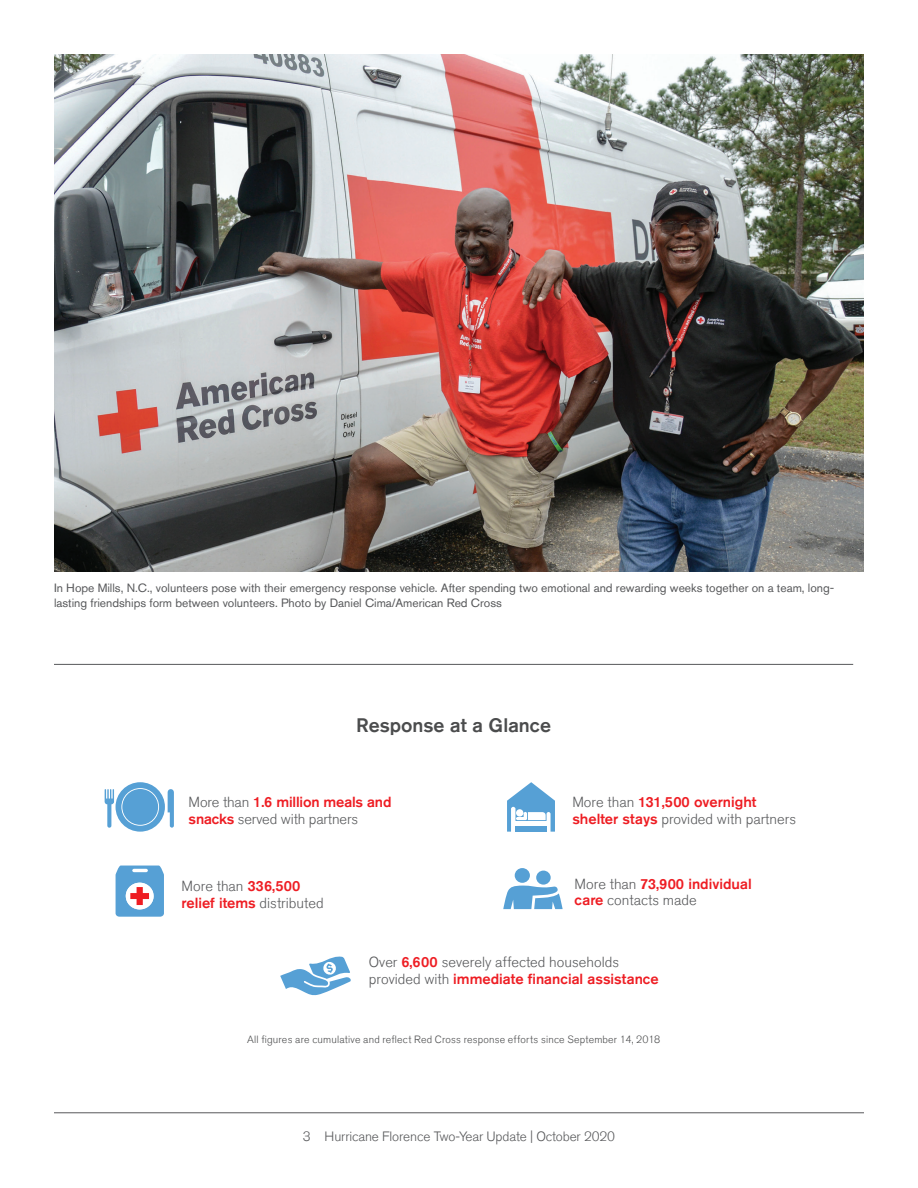
<style>
.page{position:relative;width:918px;height:1188px;background:#fff}
.page>*{position:absolute;margin:0;border:0;box-sizing:border-box;transform-origin:0 0}
.t1{font:500 19.5px "Akzidenz Grotesk Std";color:#4b4c4d}
.t2{font:300 14.7px/17px "Akzidenz Grotesk Std";color:#57585a}
.t3{font:300 13.5px "Akzidenz Grotesk Std";letter-spacing:-.01em;color:#57585a}
.t4{font:12px/14.4px "Akzidenz Grotesk Std";color:#57585a}
.t5{font:300 10.5px "Akzidenz Grotesk Std";letter-spacing:.015em;color:#4b4c4d}
.s1{font-weight:500;color:#ee1d23}
</style>
<div class="page">
<hr style="left:54px;top:1113px;width:810px;height:1px;background:#57585a">
<svg style="left:507px;top:782px;width:48px;height:50px"></svg>
<svg style="left:105px;top:782px;width:69px;height:50px"></svg>
<div style="left:122px;top:789px;width:36px;height:36px;background:#56a0d5;border-radius:50%"></div>
<svg style="left:280px;top:956px;width:71px;height:40px"></svg>
<svg style="left:116px;top:866px;width:48px;height:51px"></svg>
<div style="left:515px;top:868px;width:15px;height:15px;background:#56a0d5;border-radius:50%"></div>
<div style="left:536px;top:871px;width:15px;height:14px;background:#56a0d5;border-radius:50%"></div>
<svg style="left:503px;top:886px;width:60px;height:23px"></svg>
<hr style="left:54px;top:664px;width:799px;height:1px;background:#57585a">
<img style="left:54px;top:54px;width:810px;height:517px">
<p class="t4" style="left:54px;top:581px;width:782px">In Hope Mills, N.C., volunteers pose with their emergency response vehicle. After spending two emotional and rewarding weeks together on a team, long&shy;lasting friendships form between volunteers. Photo by Daniel Cima/American Red Cross</p>
<h1 class="t1" style="left:356px;top:713px;width:196px">Response at a Glance</h1>
<p class="t2" style="left:189px;top:794px;width:204px">More than <span class="s1">1.6 million meals and snacks</span> served with partners</p>
<p class="t2" style="left:572px;top:794px;width:225px">More than <span class="s1">131,500 overnight shelter stays</span> provided with partners</p>
<p class="t2" style="left:182px;top:878px;width:144px">More than <span class="s1">336,500 relief items</span> distributed</p>
<p class="t2" style="left:575px;top:875px;width:179px">More than <span class="s1">73,900 individual care</span> contacts made</p>
<p class="t2" style="left:369px;top:954px;width:291px">Over <span class="s1">6,600</span> severely affected households provided with <span class="s1">immediate financial assistance</span></p>
<p class="t5" style="left:247px;top:1033px;width:415px">All figures are cumulative and reflect Red Cross response efforts since September 14, 2018</p>
<p class="t3" style="left:303px;top:1128px;width:314px">3 Hurricane Florence Two-Year Update | October 2020</p>
</div>
